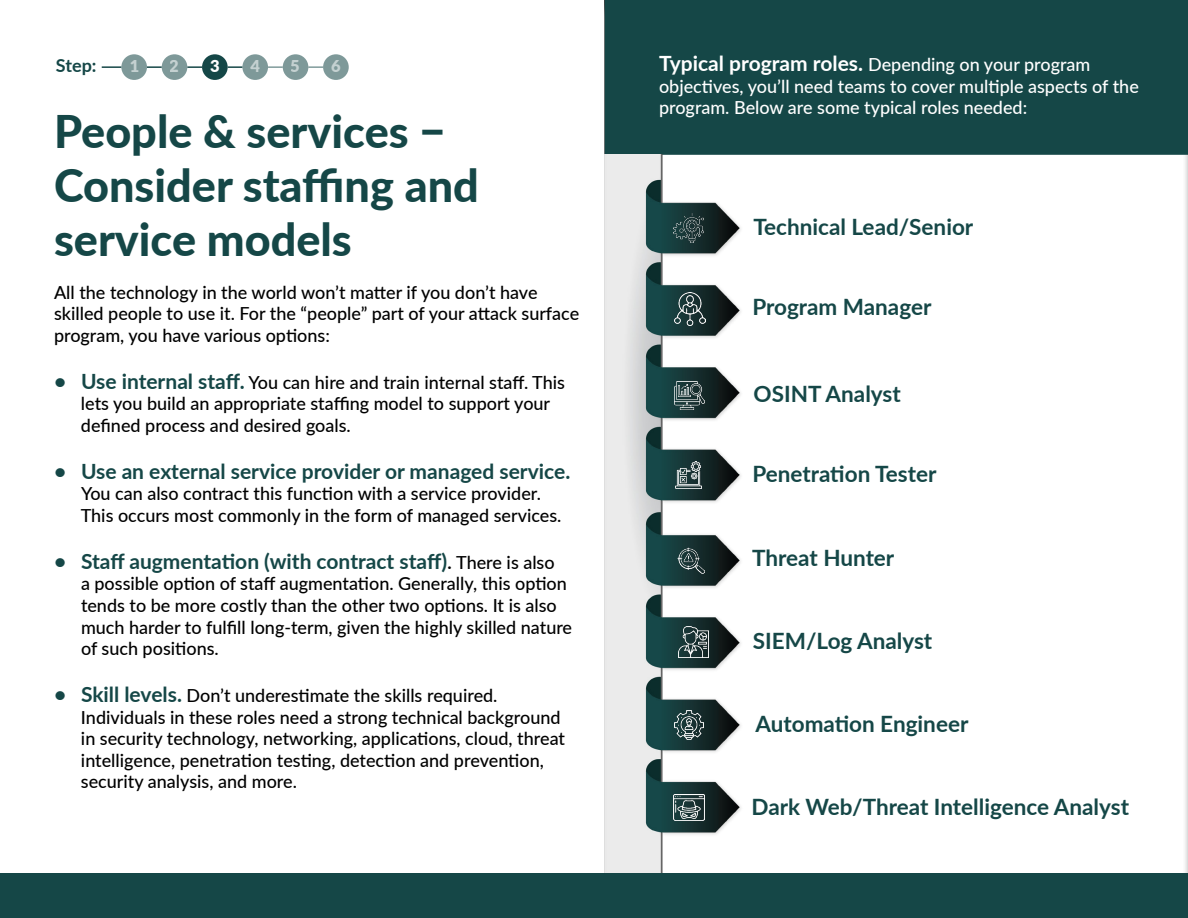
<style>
.page{position:relative;width:1188px;height:918px;background:#fff}
.page>*{position:absolute;margin:0;border:0;box-sizing:border-box;transform-origin:0 0}
.t1{font:800 45px/54px "Lato";color:#154747}
.t2{font:700 22.5px "Lato";color:#154747}
.t3{font:700 21px "Lato";color:#154747}
.t4{font:500 18px/21.6px "Lato";color:#000}
.t5{font:500 18px/21.6px "Lato";color:#fff}
.t6{font:700 18px "Lato";color:#154747}
.t7{font:900 16.5px "Lato";color:#fff}
.s1{font-weight:700;font-size:21px;color:#154747}
.s2{font-weight:500;color:#000}
.s3{font-weight:500;font-size:18px;color:#000}
.s4{font-weight:700;font-size:21px}
</style>
<div class="page">
<div style="left:605px;top:0;width:583px;height:155px;background:#154747"></div>
<div style="left:0;top:873px;width:1188px;height:45px;background:#154747"></div>
<img style="left:605px;top:155px;width:136px;height:718px">
<img style="left:675px;top:461px;width:27px;height:27px">
<img style="left:675px;top:711px;width:29px;height:29px">
<img style="left:675px;top:382px;width:30px;height:27px">
<img style="left:678px;top:548px;width:27px;height:25px">
<img style="left:678px;top:627px;width:31px;height:30px">
<img style="left:674px;top:794px;width:31px;height:27px">
<img style="left:675px;top:292px;width:30px;height:34px">
<img style="left:673px;top:214px;width:30px;height:29px">
<div style="left:121px;top:54px;width:26px;height:26px;background:#7e9999;border-radius:50%"></div>
<div style="left:202px;top:54px;width:26px;height:26px;background:#154747;border-radius:50%"></div>
<div style="left:162px;top:54px;width:25px;height:26px;background:#7e9999;border-radius:50%"></div>
<div style="left:242px;top:54px;width:26px;height:26px;background:#7e9999;border-radius:50%"></div>
<div style="left:283px;top:54px;width:25px;height:26px;background:#7e9999;border-radius:50%"></div>
<div style="left:323px;top:54px;width:26px;height:26px;background:#7e9999;border-radius:50%"></div>
<svg style="left:102px;top:66px;width:19px;height:2px"></svg>
<svg style="left:187px;top:66px;width:15px;height:2px"></svg>
<svg style="left:147px;top:66px;width:15px;height:2px"></svg>
<svg style="left:228px;top:66px;width:14px;height:2px"></svg>
<svg style="left:268px;top:66px;width:15px;height:2px"></svg>
<svg style="left:308px;top:66px;width:15px;height:2px"></svg>
<p class="t6" style="left:56px;top:52px;width:42px">Step:</p>
<p class="t7" style="left:129px;top:54px;width:11px">1</p>
<p class="t7" style="left:170px;top:54px;width:11px">2</p>
<p class="t7" style="left:210px;top:54px;width:11px">3</p>
<p class="t7" style="left:250px;top:54px;width:11px">4</p>
<p class="t7" style="left:291px;top:54px;width:11px">5</p>
<p class="t7" style="left:331px;top:54px;width:11px">6</p>
<h1 class="t1" style="left:54px;top:102px;width:426px">People &amp; services −<br>Consider staffing and service models</h1>
<p class="t4" style="left:54px;top:281px;width:527px">All the technology in the world won’t matter if you don’t have skilled people to use it. For the “people” part of your attack surface program, you have various options:</p>
<p class="t4" style="left:81px;top:371px;width:486px;text-indent:-27px"><span class="s1">• Use internal staff.</span> You can hire and train internal staff. This lets you build an appropriate staffing model to support your defined process and desired goals.</p>
<p class="t3" style="left:54px;top:456px;width:518px">• Use an external service provider or managed service.</p>
<p class="t4" style="left:81px;top:482px;width:482px">You can also contract this function with a service provider.<br>This occurs most commonly in the form of managed services.</p>
<p class="t3" style="left:54px;top:546px;width:502px">• Staff augmentation (with contract staff)<span class="s2">.</span> <span class="s3">There is also</span></p>
<p class="t4" style="left:81px;top:572px;width:493px">a possible option of staff augmentation. Generally, this option tends to be more costly than the other two options. It is also much harder to fulfill long-term, given the highly skilled nature of such positions.</p>
<p class="t4" style="left:81px;top:684px;width:486px;text-indent:-27px"><span class="s1">• Skill levels.</span> Don’t underestimate the skills required.<br>Individuals in these roles need a strong technical background in security technology, networking, applications, cloud, threat intelligence, penetration testing, detection and prevention, security analysis, and more.</p>
<p class="t5" style="left:659px;top:53px;width:481px"><span class="s4">Typical program roles.</span> Depending on your program objectives, you’ll need teams to cover multiple aspects of the program. Below are some typical roles needed:</p>
<p class="t2" style="left:753px;top:210px;width:221px">Technical Lead/Senior</p>
<p class="t2" style="left:752px;top:290px;width:181px">Program Manager</p>
<p class="t2" style="left:754px;top:377px;width:149px">OSINT Analyst</p>
<p class="t2" style="left:752px;top:457px;width:186px">Penetration Tester</p>
<p class="t2" style="left:752px;top:541px;width:144px">Threat Hunter</p>
<p class="t2" style="left:753px;top:624px;width:181px">SIEM/Log Analyst</p>
<p class="t2" style="left:755px;top:707px;width:215px">Automation Engineer</p>
<p class="t2" style="left:752px;top:790px;width:379px">Dark Web/Threat Intelligence Analyst</p>
</div>
